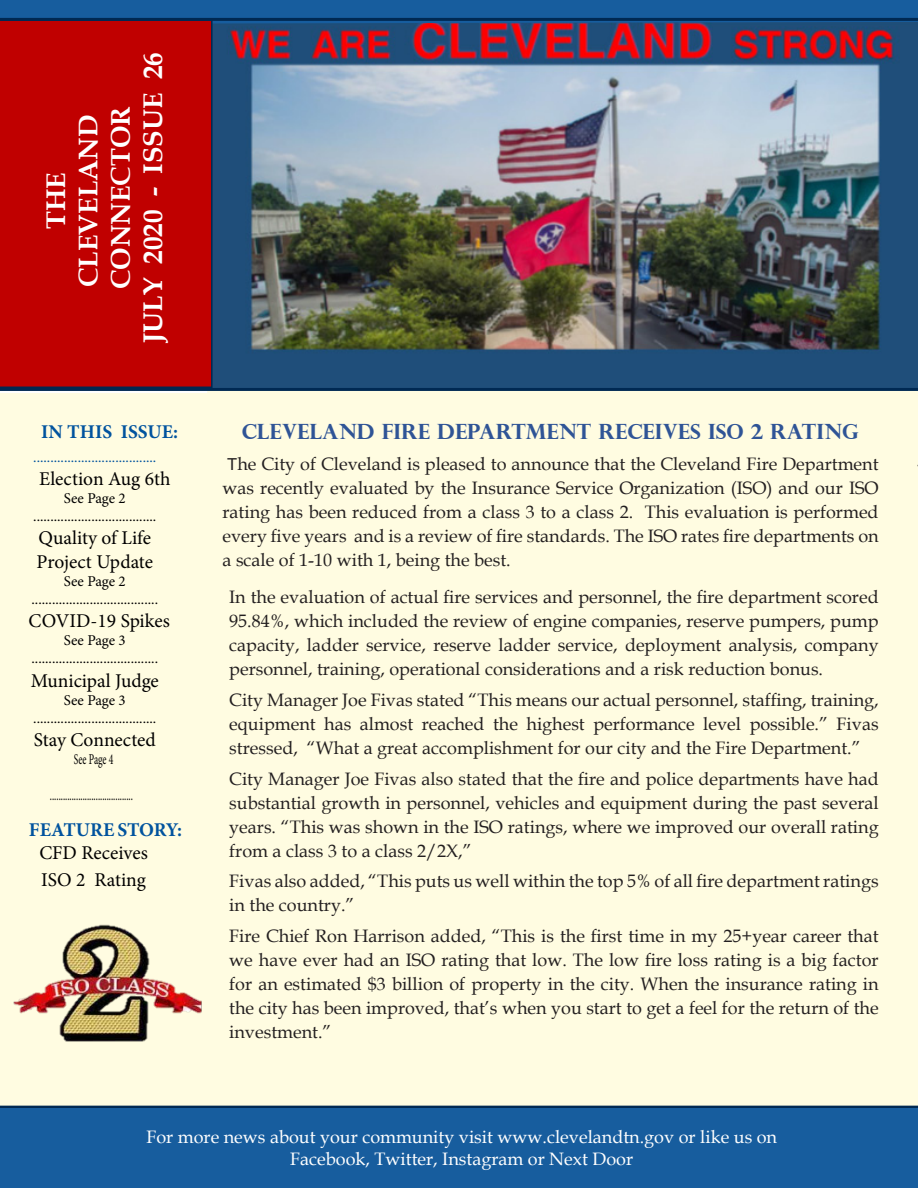
<style>
.page{position:relative;width:918px;height:1188px;background:#fff}
.page>*{position:absolute;margin:0;border:0;box-sizing:border-box;transform-origin:0 0}
.t1{font:700 27px "Book Antiqua";color:#fff}
.heading_1{font:700 21px "Perpetua Titling";color:#2f5496}
.t2{font:19.5px/23.4px "Minion Pro";color:#000}
.t3{font:700 19.5px "Minion Pro";color:#01539e}
.t4{font:18px/24px "Book Antiqua";color:#231f20;text-align:justify}
.t5{font:18px "Book Antiqua";color:#fff}
.t6{font:15px "Minion Pro";letter-spacing:-.005em;color:#000}
.t7{font:15px "Minion Pro";letter-spacing:-.005em;color:#000;scale:.64 1}
.t8{font:15px "Minion Pro";color:#01539e}
.s1{font-family:"Arial";font-size:16.5px}
</style>
<div class="page">
<div style="left:1px;top:393px;width:216px;height:725px;background:#fffce1"></div>
<div style="left:205px;top:391px;width:713px;height:715px;background:#fffce1"></div>
<hr style="left:0;top:1106px;width:918px;height:3px;background:#002953">
<img style="left:213px;top:24px;width:705px;height:364px">
<img style="left:13px;top:924px;width:193px;height:118px">
<div style="left:0;top:1108px;width:918px;height:80px;background:#175d9e"></div>
<div style="left:0;top:0;width:918px;height:24px;background:#175d9e"></div>
<div style="left:0;top:21px;width:213px;height:367px;background:#c00000"></div>
<hr style="left:0;top:388px;width:918px;height:3px;background:#002953">
<hr style="left:0;top:18px;width:918px;height:3px;background:#002953">
<p class="t1" style="left:37px;top:229px;width:58px;rotate:-90deg">THE</p>
<p class="t1" style="left:70px;top:287px;width:174px;rotate:-90deg">CLEVELAND</p>
<p class="t1" style="left:102px;top:289px;width:184px;rotate:-90deg">CONNECTOR</p>
<p class="t1" style="left:135px;top:343px;width:293px;rotate:-90deg">JULY 2020 - ISSUE 26</p>
<p class="t3" style="left:41px;top:418px;width:138px">IN THIS ISSUE:</p>
<p class="t8" style="left:33px;top:447px;width:125px">....................................</p>
<p class="t2" style="left:39px;top:467px;width:133px">Election Aug 6th</p>
<p class="t6" style="left:64px;top:488px;width:64px">See Page 2</p>
<p class="t6" style="left:33px;top:506px;width:125px">....................................</p>
<p class="t2" style="left:37px;top:527px;width:118px">Quality of Life<br>Project Update</p>
<p class="t6" style="left:64px;top:571px;width:64px">See Page 2</p>
<p class="t6" style="left:32px;top:589px;width:128px">.....................................</p>
<p class="t2" style="left:29px;top:609px;width:143px">COVID-19 Spikes</p>
<p class="t6" style="left:64px;top:630px;width:64px">See Page 3</p>
<p class="t6" style="left:32px;top:648px;width:128px">.....................................</p>
<p class="t2" style="left:31px;top:669px;width:130px">Municipal Judge</p>
<p class="t6" style="left:64px;top:690px;width:64px">See Page 3</p>
<p class="t6" style="left:33px;top:708px;width:125px">....................................</p>
<p class="t2" style="left:34px;top:728px;width:124px">Stay Connected</p>
<p class="t7" style="left:74px;top:749px;width:63px">See Page 4</p>
<p class="t7" style="left:50px;top:785px;width:131px">......................................</p>
<p class="t3" style="left:29px;top:816px;width:155px">FEATURE STORY:</p>
<p class="t2" style="left:39px;top:841px;width:110px">CFD Receives</p>
<p class="t2" style="left:41px;top:868px;width:106px">ISO 2 Rating</p>
<p class="heading_1" style="left:242px;top:418px;width:619px">CLEVELAND FIRE DEPARTMENT RECEIVES ISO 2 RATING</p>
<p class="t4" style="left:223px;top:451px;width:658px"><span class="s1">T</span>he City of Cleveland is pleased to announce that the Cleveland Fire Department was recently evaluated by the Insurance Service Organization (ISO) and our ISO rating has been reduced from a class 3 to a class 2. This evaluation is performed every five years and is a review of fire standards. The ISO rates fire departments on a scale of 1-10 with 1, being the best.</p>
<p class="t4" style="left:229px;top:585px;width:651px">In the evaluation of actual fire services and personnel, the fire department scored 95.84%, which included the review of engine companies, reserve pumpers, pump capacity, ladder service, reserve ladder service, deployment analysis, company personnel, training, operational considerations and a risk reduction bonus.</p>
<p class="t4" style="left:229px;top:687px;width:651px">City Manager Joe Fivas stated “This means our actual personnel, staffing, training, equipment has almost reached the highest performance level possible.” Fivas stressed, “What a great accomplishment for our city and the Fire Department.”</p>
<p class="t4" style="left:229px;top:766px;width:651px">City Manager Joe Fivas also stated that the fire and police departments have had substantial growth in personnel, vehicles and equipment during the past several years. “This was shown in the ISO ratings, where we improved our overall rating from a class 3 to a class 2/2X,”</p>
<p class="t4" style="left:229px;top:869px;width:651px">Fivas also added, “This puts us well within the top 5% of all fire department ratings in the country.”</p>
<p class="t4" style="left:229px;top:924px;width:651px">Fire Chief Ron Harrison added, “This is the first time in my 25+year career that we have ever had an ISO rating that low. The low fire loss rating is a big factor for an estimated $3 billion of property in the city. When the insurance rating in the city has been improved, that’s when you start to get a feel for the return of the investment.”</p>
<p class="t5" style="left:146px;top:1124px;width:632px">For more news about your community visit www.clevelandtn.gov or like us on</p>
<p class="t5" style="left:290px;top:1146px;width:344px">Facebook, Twitter, Instagram or Next Door</p>
</div>
